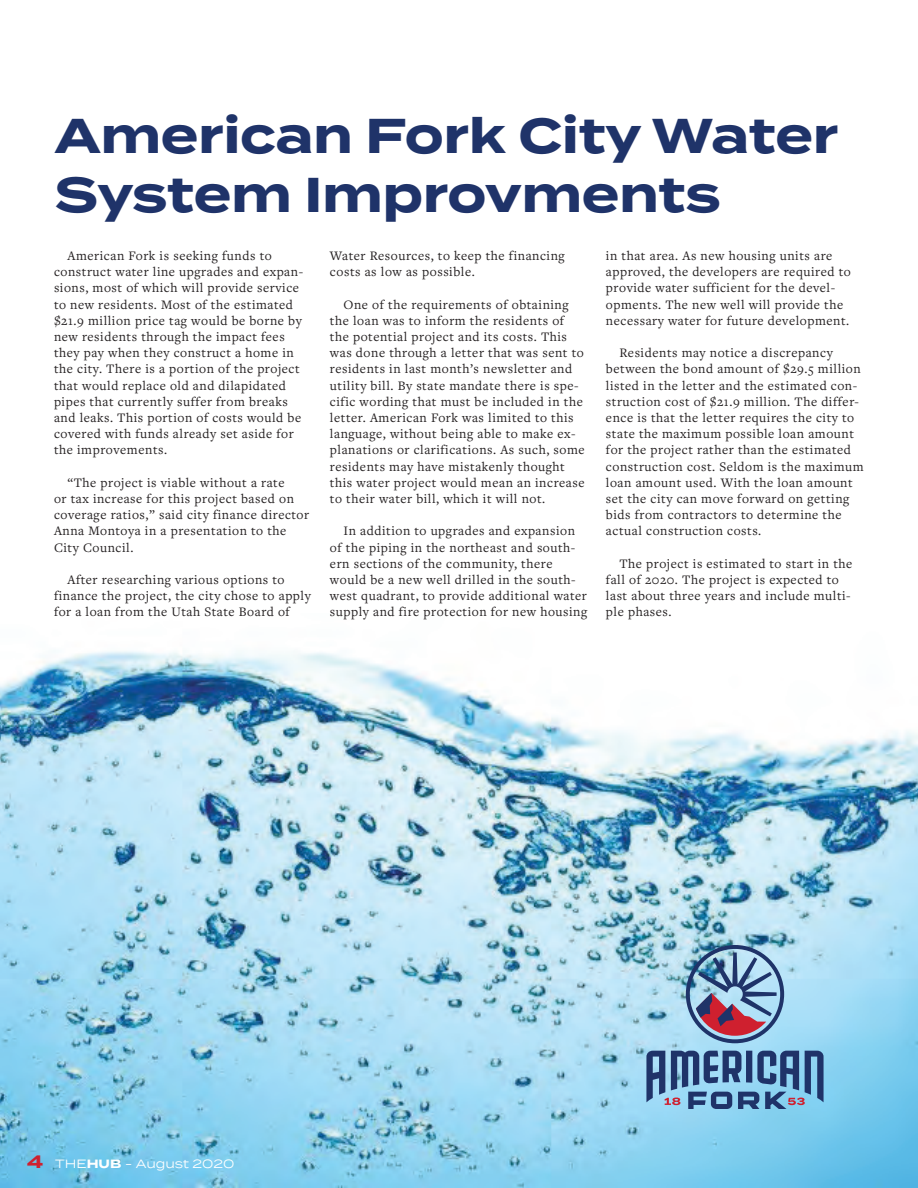
<style>
.page{position:relative;width:918px;height:1188px;background:#fff}
.page>*{position:absolute;margin:0;border:0;box-sizing:border-box;transform-origin:0 0}
.t1{font:700 48.75px/58.5px "Termina";color:#1f3369}
.t2{font:13.5px/16.2px "Freight Text Pro";letter-spacing:.04em;color:#231f20}
.t3{font:12px "Termina";color:#fff}
.s1{font-weight:700;font-size:18px;color:#cf202f}
.s2{font-weight:700}
</style>
<div class="page">
<img style="left:0;top:651px;width:918px;height:537px">
<svg style="left:686px;top:945px;width:98px;height:98px;background:#8794b2"></svg>
<svg style="left:646px;top:1051px;width:178px;height:58px;background:#5f86af"></svg>
<h1 class="t1" style="left:55px;top:107px;width:785px">American Fork City Water<br>System Improvments</h1>
<p class="t2" style="left:54px;top:247px;width:251px;text-indent:14px">American Fork is seeking funds to construct water line upgrades and expan&shy;sions, most of which will provide service to new residents. Most of the estimated $21.9 million price tag would be borne by new residents through the impact fees they pay when they construct a home in the city. There is a portion of the project that would replace old and dilapidated pipes that currently suffer from breaks and leaks. This portion of costs would be covered with funds already set aside for the improvements.</p>
<p class="t2" style="left:54px;top:474px;width:257px;text-indent:14px">“The project is viable without a rate<br>or tax increase for this project based on coverage ratios,” said city finance director Anna Montoya in a presentation to the City Council.</p>
<p class="t2" style="left:54px;top:571px;width:258px;text-indent:14px">After researching various options to finance the project, the city chose to apply for a loan from the Utah State Board of</p>
<p class="t2" style="left:330px;top:247px;width:236px">Water Resources, to keep the financing costs as low as possible.</p>
<p class="t2" style="left:330px;top:296px;width:256px;text-indent:14px">One of the requirements of obtaining the loan was to inform the residents of the potential project and its costs. This was done through a letter that was sent to residents in last month’s newsletter and utility bill. By state mandate there is spe&shy;cific wording that must be included in the letter. American Fork was limited to this language, without being able to make ex&shy;planations or clarifications. As such, some residents may have mistakenly thought this water project would mean an increase to their water bill, which it will not.</p>
<p class="t2" style="left:330px;top:522px;width:259px;text-indent:14px">In addition to upgrades and expansion of the piping in the northeast and south&shy;ern sections of the community, there would be a new well drilled in the south&shy;west quadrant, to provide additional water supply and fire protection for new housing</p>
<p class="t2" style="left:606px;top:247px;width:246px">in that area. As new housing units are approved, the developers are required to provide water sufficient for the devel&shy;opments. The new well will provide the necessary water for future development.</p>
<p class="t2" style="left:606px;top:344px;width:259px;text-indent:14px">Residents may notice a discrepancy between the bond amount of $29.5 million listed in the letter and the estimated con&shy;struction cost of $21.9 million. The differ&shy;ence is that the letter requires the city to state the maximum possible loan amount for the project rather than the estimated construction cost. Seldom is the maximum loan amount used. With the loan amount set the city can move forward on getting bids from contractors to determine the actual construction costs.</p>
<p class="t2" style="left:606px;top:555px;width:248px;text-indent:14px">The project is estimated to start in the fall of 2020. The project is expected to last about three years and include multi&shy;ple phases.</p>
<p class="t3" style="left:27px;top:1155px;width:209px"><span class="s1">4</span> THE<span class="s2">HUB</span> - August 2020</p>
</div>
